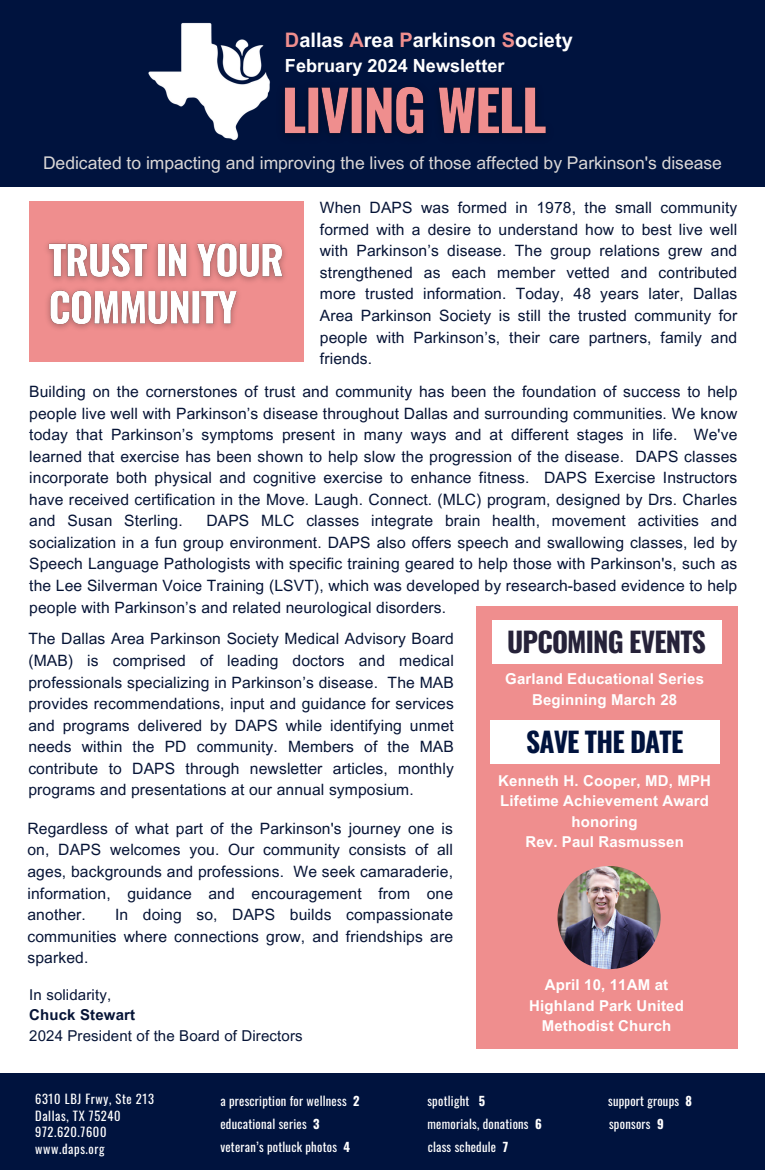
<style>
.page{position:relative;width:765px;height:1170px;background:#fff}
.page>*{position:absolute;margin:0;border:0;box-sizing:border-box;transform-origin:0 0}
.t1{font:700 27.5px "Oswald";letter-spacing:-.03em;color:#262239}
.t2{font:700 27.5px "Oswald";letter-spacing:-.03em;color:#00133e}
.t3{font:700 20px "Arial MT Pro";color:#fff}
.t4{font:700 18.12px "Arial MT Pro";color:#fff}
.t5{font:17.5px "Arial MT Pro";color:#dbd8d7}
.t6{font:15.62px/21.5px "Arial MT Pro";letter-spacing:.01em;color:#061436;text-align:justify}
.t7{font:700 15px/20.6px "Arial MT Pro";letter-spacing:.01em;color:#fff;text-align:center}
.t8{font:15px "Arial MT Pro";letter-spacing:.01em;color:#061436}
.t9{font:700 15px "Arial MT Pro";letter-spacing:.01em;color:#061436}
.t10{font:12.5px "Oswald";letter-spacing:.02em;color:#fff}
.t11{font:12.5px "Oswald";letter-spacing:.05em;color:#fff}
.s1{color:#ef8e8e}
.s2{font-weight:700}
</style>
<div class="page">
<div style="left:0;top:0;width:765px;height:187px;background:#00133e"></div>
<img style="left:148px;top:22px;width:122px;height:119px">
<div style="left:476px;top:606px;width:262px;height:443px;background:#ef8e8e"></div>
<div style="left:29px;top:201px;width:274px;height:161px;background:#ef8e8e"></div>
<div style="left:0;top:1074px;width:765px;height:96px;background:#00133e"></div>
<img style="left:557px;top:866px;width:104px;height:103px;border-radius:50%">
<div style="left:492px;top:620px;width:229px;height:43px;background:#fff"></div>
<div style="left:490px;top:720px;width:229px;height:44px;background:#fff"></div>
<img style="left:284px;top:86px;width:262px;height:49px">
<img style="left:47px;top:242px;width:238px;height:87px">
<h5 class="t3" style="left:285px;top:33px;width:289px"><span class="s1">D</span>allas <span class="s1">A</span>rea <span class="s1">P</span>arkinson <span class="s1">S</span>ociety</h5>
<p class="t4" style="left:285px;top:59px;width:221px">February 2024 Newsletter</p>
<h4 class="t5" style="left:43px;top:156px;width:680px">Dedicated to impacting and improving the lives of those affected by Parkinson's disease</h4>
<h4 class="t6" style="left:320px;top:199px;width:419px">When DAPS was formed in 1978, the small community formed with a desire to understand how to best live well with Parkinson’s disease. The group relations grew and strengthened as each member vetted and contributed more trusted information. Today, 48 years later, Dallas Area Parkinson Society is still the trusted community for people with Parkinson’s, their care partners, family and friends.</h4>
<p class="t6" style="left:29px;top:383px;width:710px">Building on the cornerstones of trust and community has been the foundation of success to help people live well with Parkinson’s disease throughout Dallas and surrounding communities. We know today that Parkinson’s symptoms present in many ways and at different stages in life. We've learned that exercise has been shown to help slow the progression of the disease. DAPS classes incorporate both physical and cognitive exercise to enhance fitness. DAPS Exercise Instructors have received certification in the Move. Laugh. Connect. (MLC) program, designed by Drs. Charles and Susan Sterling.</p>
<p class="t6" style="left:29px;top:512px;width:710px;text-indent:177px">DAPS MLC classes integrate brain health, movement activities and socialization in a fun group environment. DAPS also offers speech and swallowing classes, led by Speech Language Pathologists with specific training geared to help those with Parkinson's, such as the Lee Silverman Voice Training (LSVT), which was developed by research-based evidence to help people with Parkinson’s and related neurological disorders.</p>
<h6 class="t6" style="left:28px;top:630px;width:427px">The Dallas Area Parkinson Society Medical Advisory Board (MAB) is comprised of leading doctors and medical professionals specializing in Parkinson’s disease. The MAB provides recommendations, input and guidance for services and programs delivered by DAPS while identifying unmet needs within the PD community. Members of the MAB contribute to DAPS through newsletter articles, monthly programs and presentations at our annual symposium.</h6>
<h6 class="t6" style="left:27px;top:820px;width:427px">Regardless of what part of the Parkinson's journey one is on, DAPS welcomes you. Our community consists of all ages, backgrounds and professions. We seek camaraderie, information, guidance and encouragement from one another.</h6>
<p class="t1" style="left:507px;top:620px;width:200px">UPCOMING EVENTS</p>
<h3 class="t7" style="left:505px;top:671px;width:200px">Garland Educational Series<br>Beginning March 28</h3>
<p class="t2" style="left:526px;top:721px;width:159px">SAVE THE DATE</p>
<p class="t7" style="left:498px;top:772px;width:214px">Kenneth H. Cooper, MD, MPH<br>Lifetime Achievement Award honoring<br>Rev. Paul Rasmussen</p>
<h6 class="t6" style="left:27px;top:906px;width:427px;text-indent:88px">In doing so, DAPS builds compassionate communities where connections grow, and friendships are sparked.</h6>
<p class="t8" style="left:29px;top:989px;width:83px">In solidarity,</p>
<h6 class="t9" style="left:29px;top:1010px;width:107px">Chuck Stewart</h6>
<h3 class="t8" style="left:29px;top:1030px;width:275px">2024 President of the Board of Directors</h3>
<p class="t7" style="left:529px;top:976px;width:156px">April 10, 11AM at<br>Highland Park United<br>Methodist Church</p>
<p class="t11" style="left:35px;top:1089px;width:120px">6310 LBJ Frwy, Ste 213</p>
<p class="t11" style="left:35px;top:1106px;width:87px">Dallas, TX 75240</p>
<p class="t11" style="left:35px;top:1123px;width:73px">972.620.7600</p>
<p class="t11" style="left:35px;top:1139px;width:71px">www.daps.org</p>
<p class="t10" style="left:220px;top:1091px;width:141px">a prescription for wellness <span class="s2">2</span></p>
<p class="t10" style="left:220px;top:1137px;width:131px">veteran’s potluck photos <span class="s2">4</span></p>
<p class="t10" style="left:220px;top:1115px;width:101px">educational series <span class="s2">3</span></p>
<p class="t10" style="left:427px;top:1091px;width:59px">spotlight <span class="s2">5</span></p>
<p class="t10" style="left:428px;top:1137px;width:82px">class schedule <span class="s2">7</span></p>
<p class="t10" style="left:428px;top:1114px;width:116px">memorials, donations <span class="s2">6</span></p>
<p class="t10" style="left:608px;top:1091px;width:86px">support groups <span class="s2">8</span></p>
<p class="t10" style="left:609px;top:1115px;width:56px">sponsors <span class="s2">9</span></p>
</div>
